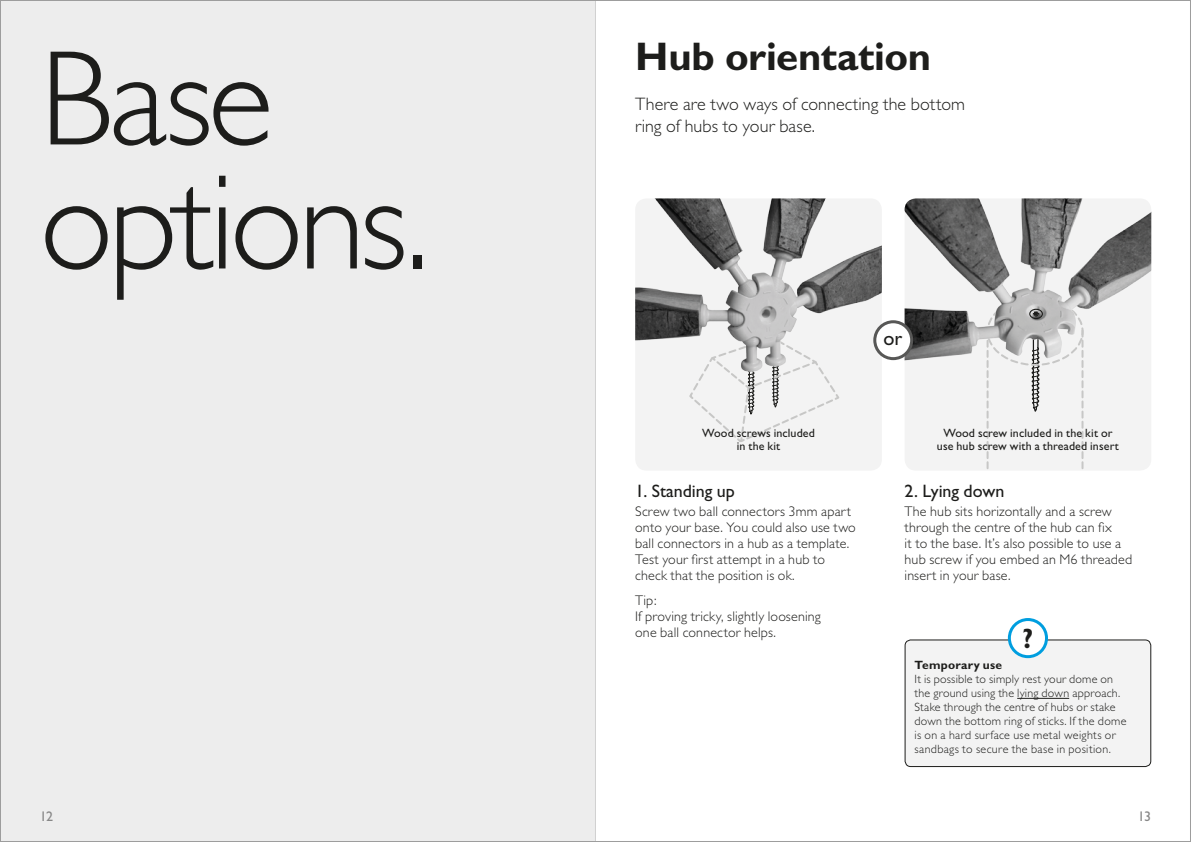
<style>
.page{position:relative;width:1191px;height:842px;background:#fff}
.page>*{position:absolute;margin:0;border:0;box-sizing:border-box;transform-origin:0 0}
.t1{font:300 136px/124px "Gill Sans";letter-spacing:-.035em;color:#1d1d1b}
.t2{font:700 40px "Gill Sans";letter-spacing:-.01em;color:#1d1d1b}
.t3{font:700 28px "Gill Sans";color:#1d1d1b}
.t4{font:20px "Gill Sans";color:#1d1d1b}
.t5{font:300 18px/21.6px "Gill Sans";letter-spacing:.005em;color:#1d1d1b}
.t6{font:18px "Gill Sans";color:#1d1d1b}
.t7{font:300 14px/16px "Gill Sans";letter-spacing:.01em;color:#1d1d1b}
.t8{font:14px "Gill Sans";color:#878787}
.t9{font:300 12px/14px "Gill Sans";letter-spacing:.02em;color:#1d1d1b}
.t10{font:12px/13px "Gill Sans";letter-spacing:.01em;color:#1d1d1b;text-align:center}
.t11{font:700 12px "Gill Sans";letter-spacing:.02em;color:#1d1d1b}
</style>
<div class="page">
<div style="left:904px;top:198px;width:247px;height:273px;background:#f3f3f3;border-radius:11px"></div>
<div style="left:905px;top:640px;width:245px;height:126px;background:#f3f3f3;border-radius:6px"></div>
<div style="left:904px;top:639px;width:247px;height:128px;border:1px solid #1d1d1b;border-radius:6px"></div>
<hr style="left:1017px;top:698px;width:52px;height:1px;background:#1d1d1b">
<div style="left:1009px;top:619px;width:37px;height:38px;background:#fff;border-radius:50%"></div>
<div style="left:1007px;top:618px;width:41px;height:40px;border:3px solid #009edf;border-radius:50%"></div>
<img style="left:904px;top:198px;width:247px;height:163px">
<div style="left:874px;top:322px;width:37px;height:37px;background:#fff;border-radius:50%"></div>
<div style="left:873px;top:320px;width:40px;height:40px;border:3px solid #575756;border-radius:50%"></div>
<svg style="left:985px;top:296px;width:99px;height:172px"></svg>
<div style="left:0;top:0;width:595px;height:842px;background:#ededed"></div>
<img style="left:635px;top:198px;width:247px;height:271px">
<hr style="left:595px;top:0;width:1px;height:842px;background:#d1d1d1">
<h1 class="t1" style="left:40px;top:37px;width:391px">Base options.</h1>
<h2 class="t2" style="left:635px;top:33px;width:297px">Hub orientation</h2>
<p class="t5" style="left:635px;top:93px;width:331px">There are two ways of connecting the bottom ring of hubs to your base.</p>
<h3 class="t4" style="left:883px;top:326px;width:20px">or</h3>
<p class="t10" style="left:702px;top:427px;width:114px">Wood screws included in the kit</p>
<p class="t6" style="left:635px;top:481px;width:101px">1. Standing up</p>
<p class="t7" style="left:635px;top:503px;width:222px">Screw two ball connectors 3mm apart onto your base. You could also use two ball connectors in a hub as a template.<br>Test your first attempt in a hub to check that the position is ok.</p>
<p class="t7" style="left:635px;top:592px;width:187px">Tip:<br>If proving tricky, slightly loosening one ball connector helps.</p>
<p class="t10" style="left:937px;top:427px;width:183px">Wood screw included in the kit or use hub screw with a threaded insert</p>
<p class="t6" style="left:904px;top:481px;width:101px">2. Lying down</p>
<p class="t7" style="left:904px;top:503px;width:229px">The hub sits horizontally and a screw through the centre of the hub can fix<br>it to the base. It’s also possible to use a hub screw if you embed an M6 threaded insert in your base.</p>
<h3 class="t3" style="left:1022px;top:622px;width:12px">?</h3>
<p class="t11" style="left:914px;top:658px;width:89px">Temporary use</p>
<p class="t9" style="left:914px;top:672px;width:214px">It is possible to simply rest your dome on the ground using the lying down approach.<br>Stake through the centre of hubs or stake down the bottom ring of sticks. If the dome is on a hard surface use metal weights or sandbags to secure the base in position.</p>
<p class="t8" style="left:40px;top:808px;width:15px">12</p>
<p class="t8" style="left:1137px;top:808px;width:15px">13</p>
</div>
